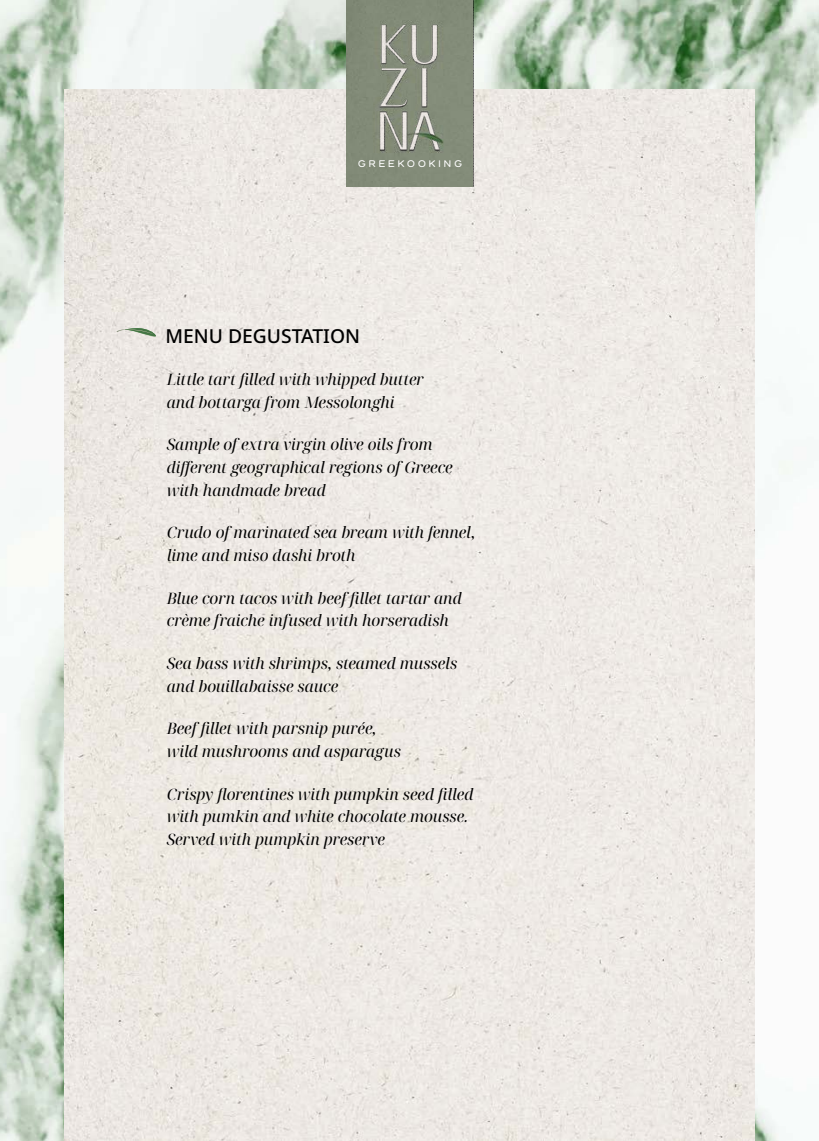
<style>
.page{position:relative;width:819px;height:1141px;background:#fff}
.page>*{position:absolute;margin:0;border:0;box-sizing:border-box;transform-origin:0 0}
.t1{font:500 19.25px "Noto Sans";color:#000}
.t2{font:italic 15.75px/22.8px "Noto Serif Display";letter-spacing:-.005em;color:#000}
.t3{font:600 10.06px "Como";letter-spacing:.305em;color:#fff}
</style>
<div class="page">
<img style="left:0;top:0;width:819px;height:1141px">
<img style="left:64px;top:89px;width:690px;height:1052px">
<svg style="left:117px;top:328px;width:39px;height:9px"></svg>
<img style="left:346px;top:0;width:126px;height:186px">
<p class="t3" style="left:358px;top:157px;width:105px">GREEKOOKING</p>
<p class="t1" style="left:165px;top:322px;width:196px">MENU DEGUSTATION</p>
<p class="t2" style="left:167px;top:369px;width:259px">Little tart filled with whipped butter and bottarga from Messolonghi</p>
<p class="t2" style="left:167px;top:434px;width:287px">Sample of extra virgin olive oils from different geographical regions of Greece with handmade bread</p>
<p class="t2" style="left:167px;top:522px;width:310px">Crudo of marinated sea bream with fennel, lime and miso dashi broth</p>
<p class="t2" style="left:167px;top:588px;width:297px">Blue corn tacos with beef fillet tartar and crème fraiche infused with horseradish</p>
<p class="t2" style="left:167px;top:653px;width:292px">Sea bass with shrimps, steamed mussels and bouillabaisse sauce</p>
<p class="t2" style="left:167px;top:718px;width:236px">Beef fillet with parsnip purée, wild mushrooms and asparagus</p>
<p class="t2" style="left:167px;top:784px;width:308px">Crispy florentines with pumpkin seed filled with pumkin and white chocolate mousse.<br>Served with pumpkin preserve</p>
</div>
